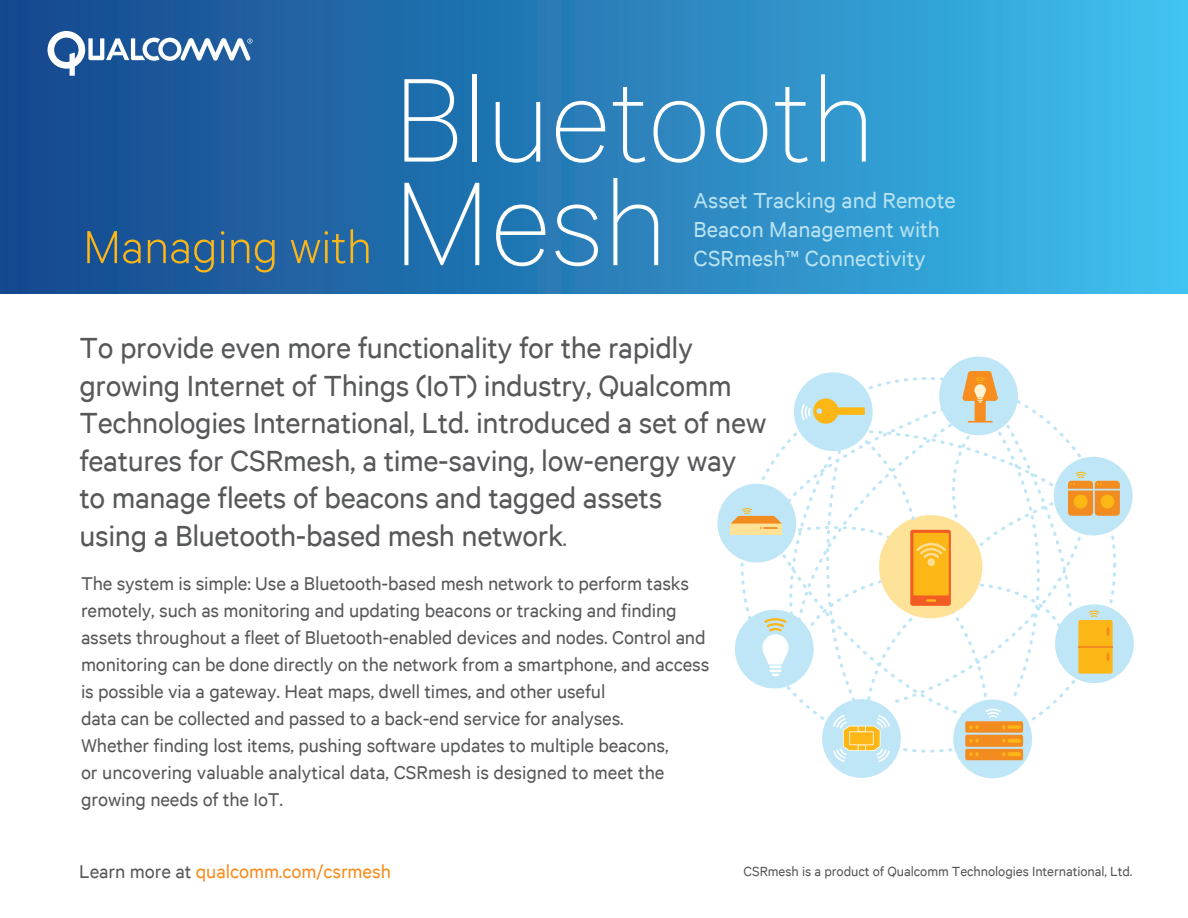
<style>
.page{position:relative;width:1188px;height:918px;background:#fff}
.page>*{position:absolute;margin:0;border:0;box-sizing:border-box;transform-origin:0 0}
.t1{font:300 52.2px "Qualcomm";color:#fcb615}
.t2{font:33px/37.5px "Qualcomm Office";letter-spacing:-.01em;color:#57585a}
.t3{font:24.6px/28.8px "Qualcomm Office";color:#b8e3f2}
.t4{font:21px/27px "Qualcomm Office";letter-spacing:-.01em;color:#57585a}
.t5{font:21px "Qualcomm Office";letter-spacing:-.005em;color:#f68d1e}
.t6{font:15px "Qualcomm Office";letter-spacing:-.005em;color:#57585a}
.s1{font-size:24px}
.s2{color:#57585a}
</style>
<div class="page">
<div style="left:0;top:0;width:1188px;height:293px;background:linear-gradient(to right,#14448b,#3ebeec)"></div>
<svg style="left:48px;top:31px;width:204px;height:45px"></svg>
<svg style="left:404px;top:79px;width:53px;height:83px"></svg>
<hr style="left:472px;top:74px;width:4px;height:88px;background:#fff">
<svg style="left:496px;top:102px;width:44px;height:61px"></svg>
<svg style="left:556px;top:101px;width:49px;height:62px"></svg>
<svg style="left:613px;top:87px;width:32px;height:76px"></svg>
<svg style="left:654px;top:101px;width:51px;height:62px"></svg>
<svg style="left:716px;top:101px;width:51px;height:62px"></svg>
<svg style="left:775px;top:87px;width:33px;height:76px;background:#57a6d3"></svg>
<svg style="left:821px;top:74px;width:45px;height:88px"></svg>
<svg style="left:404px;top:183px;width:75px;height:82px"></svg>
<svg style="left:496px;top:205px;width:49px;height:61px"></svg>
<svg style="left:555px;top:205px;width:43px;height:61px"></svg>
<svg style="left:613px;top:178px;width:45px;height:87px;background:#5398c8"></svg>
<div style="left:939px;top:357px;width:79px;height:78px;background:#bfe6f7;border-radius:50%"></div>
<div style="left:1055px;top:604px;width:79px;height:79px;background:#bfe6f7;border-radius:50%"></div>
<div style="left:1054px;top:457px;width:79px;height:79px;background:#bfe6f7;border-radius:50%"></div>
<div style="left:717px;top:484px;width:79px;height:78px;background:#bfe6f7;border-radius:50%"></div>
<div style="left:953px;top:700px;width:79px;height:78px;background:#bfe6f7;border-radius:50%"></div>
<div style="left:822px;top:699px;width:79px;height:79px;background:#bfe6f7;border-radius:50%"></div>
<svg style="left:731px;top:371px;width:389px;height:391px"></svg>
<h1 class="t1" style="left:83px;top:217px;width:290px">Managing with</h1>
<p class="t3" style="left:693px;top:186px;width:264px">Asset Tracking and Remote<br>Beacon Management with<br>CSRmesh™ Connectivity</p>
<p class="t2" style="left:80px;top:328px;width:688px">To provide even more functionality for the rapidly growing Internet of Things (IoT) industry, Qualcomm Technologies International, Ltd. introduced a set of new features for CSRmesh, a time-saving, low-energy way to manage fleets of beacons and tagged assets<br>using a Bluetooth-based mesh network<span class="s1">.</span></p>
<p class="t4" style="left:81px;top:569px;width:630px">The system is simple: Use a Bluetooth-based mesh network to perform tasks remotely, such as monitoring and updating beacons or tracking and finding assets throughout a fleet of Bluetooth-enabled devices and nodes. Control and monitoring can be done directly on the network from a smartphone, and access is possible via a gateway. Heat maps, dwell times, and other useful<br>data can be collected and passed to a back-end service for analyses.<br>Whether finding lost items, pushing software updates to multiple beacons,<br>or uncovering valuable analytical data, CSRmesh is designed to meet the growing needs of the IoT.</p>
<p class="t5" style="left:79px;top:859px;width:313px"><span class="s2">Learn more at</span> qualcomm.com/csrmesh</p>
<p class="t6" style="left:743px;top:862px;width:391px">CSRmesh is a product of Qualcomm Technologies International, Ltd.</p>
</div>
